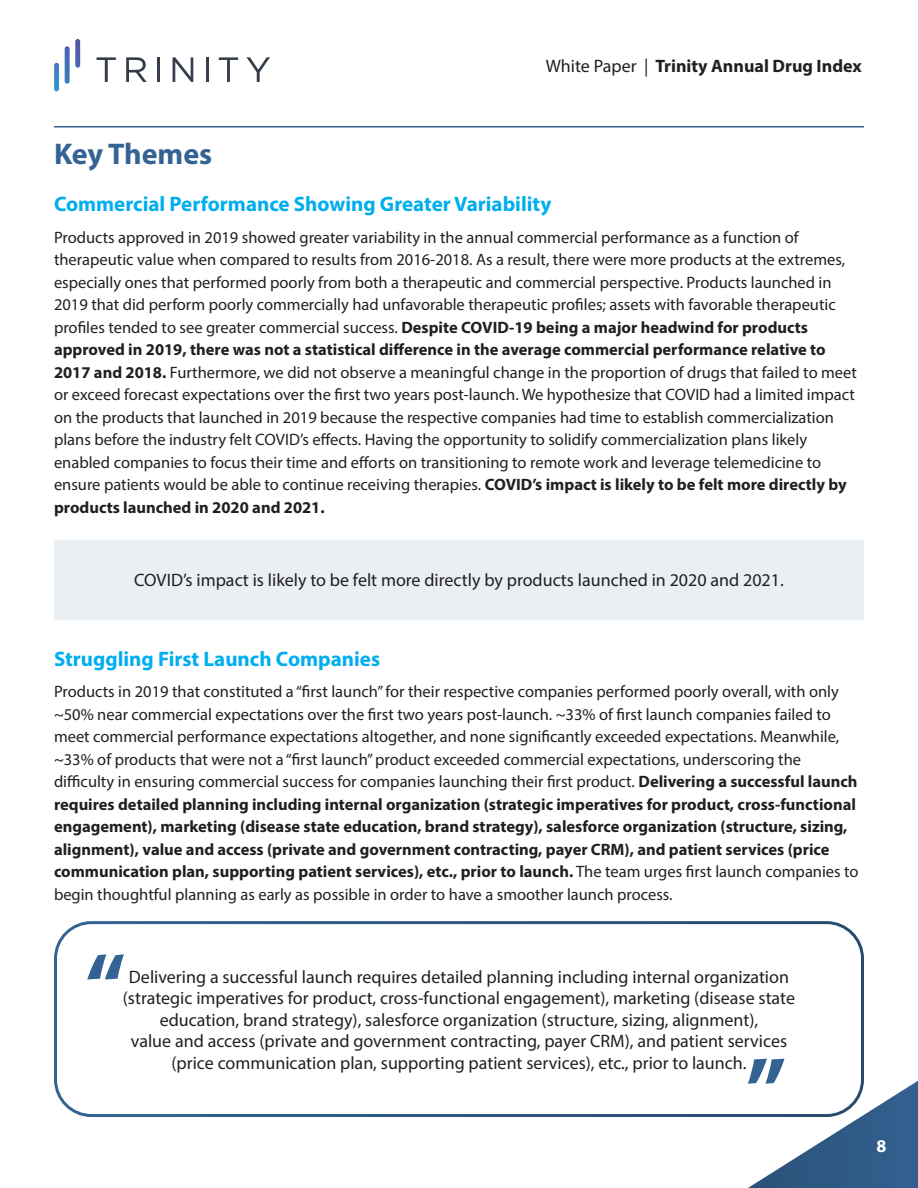
<style>
.page{position:relative;width:918px;height:1188px;background:#fff}
.page>*{position:absolute;margin:0;border:0;box-sizing:border-box;transform-origin:0 0}
.Larger_Blue_Subhead{font:700 30px "Myriad Pro";color:#346393}
.Black_Subhead_Left{font:700 21px "Myriad Pro";color:#00aeef}
.Black_Quote_Text__bo{font:18px/21.6px "Myriad Pro";color:#231f20;text-align:center}
.Black_Subhead_Left-2{font:18px "Myriad Pro";color:#231f20}
.t1{font:700 18px "Myriad Pro";color:#231f20}
.t2{font:700 18px "Myriad Pro";color:#fff}
.Body{font:16.5px/22.5px "Myriad Pro";color:#231f20}
.s1{font-weight:400}
.s2{font-weight:700}
</style>
<div class="page">
<svg style="left:54px;top:63px;width:5px;height:28px"></svg>
<svg style="left:247px;top:57px;width:23px;height:25px"></svg>
<svg style="left:173px;top:57px;width:20px;height:25px"></svg>
<svg style="left:126px;top:57px;width:21px;height:25px"></svg>
<svg style="left:65px;top:39px;width:15px;height:45px"></svg>
<svg style="left:97px;top:57px;width:19px;height:25px"></svg>
<svg style="left:219px;top:57px;width:19px;height:25px"></svg>
<hr style="left:206px;top:57px;width:3px;height:25px;background:#373f4b">
<hr style="left:157px;top:57px;width:3px;height:25px;background:#353e4a">
<hr style="left:54px;top:126px;width:810px;height:2px;background:#346393">
<div style="left:54px;top:540px;width:810px;height:79px;background:#eaeff4"></div>
<div style="left:54px;top:921px;width:810px;height:196px;border:3px solid #fff;border-radius:36px"></div>
<svg style="left:87px;top:954px;width:37px;height:25px"></svg>
<svg style="left:701px;top:1059px;width:217px;height:129px"></svg>
<p class="t1" style="left:546px;top:54px;width:318px"><span class="s1">White Paper |</span> Trinity Annual Drug Index</p>
<p class="Larger_Blue_Subhead" style="left:54px;top:134px;width:160px">Key Themes</p>
<p class="Black_Subhead_Left" style="left:54px;top:190px;width:499px">Commercial Performance Showing Greater Variability</p>
<p class="Body" style="left:54px;top:226px;width:804px">Products approved in 2019 showed greater variability in the annual commercial performance as a function of therapeutic value when compared to results from 2016-2018. As a result, there were more products at the extremes, especially ones that performed poorly from both a therapeutic and commercial perspective. Products launched in 2019 that did perform poorly commercially had unfavorable therapeutic profiles; assets with favorable therapeutic profiles tended to see greater commercial success. <span class="s2">Despite COVID-19 being a major headwind for products approved in 2019, there was not a statistical difference in the average commercial performance relative to 2017 and 2018.</span> Furthermore, we did not observe a meaningful change in the proportion of drugs that failed to meet or exceed forecast expectations over the first two years post-launch. We hypothesize that COVID had a limited impact on the products that launched in 2019 because the respective companies had time to establish commercialization plans before the industry felt COVID’s effects. Having the opportunity to solidify commercialization plans likely enabled companies to focus their time and efforts on transitioning to remote work and leverage telemedicine to ensure patients would be able to continue receiving therapies. <span class="s2">COVID’s impact is likely to be felt more directly by products launched in 2020 and 2021.</span></p>
<p class="Black_Subhead_Left-2" style="left:134px;top:569px;width:651px">COVID’s impact is likely to be felt more directly by products launched in 2020 and 2021.</p>
<p class="Black_Subhead_Left" style="left:54px;top:645px;width:328px">Struggling First Launch Companies</p>
<p class="Body" style="left:54px;top:680px;width:806px">Products in 2019 that constituted a “first launch” for their respective companies performed poorly overall, with only ~50% near commercial expectations over the first two years post-launch. ~33% of first launch companies failed to meet commercial performance expectations altogether, and none significantly exceeded expectations. Meanwhile, ~33% of products that were not a “first launch” product exceeded commercial expectations, underscoring the difficulty in ensuring commercial success for companies launching their first product. <span class="s2">Delivering a successful launch requires detailed planning including internal organization (strategic imperatives for product, cross-functional engagement), marketing (disease state education, brand strategy), salesforce organization (structure, sizing, alignment), value and access (private and government contracting, payer CRM), and patient services (price communication plan, supporting patient services), etc., prior to launch.</span> The team urges first launch companies to begin thoughtful planning as early as possible in order to have a smoother launch process.</p>
<p class="Black_Quote_Text__bo" style="left:123px;top:966px;width:674px">Delivering a successful launch requires detailed planning including internal organization (strategic imperatives for product, cross-functional engagement), marketing (disease state education, brand strategy), salesforce organization (structure, sizing, alignment),<br>value and access (private and government contracting, payer CRM), and patient services (price communication plan, supporting patient services), etc., prior to launch.</p>
<p class="t2" style="left:877px;top:1134px;width:11px">8</p>
</div>
